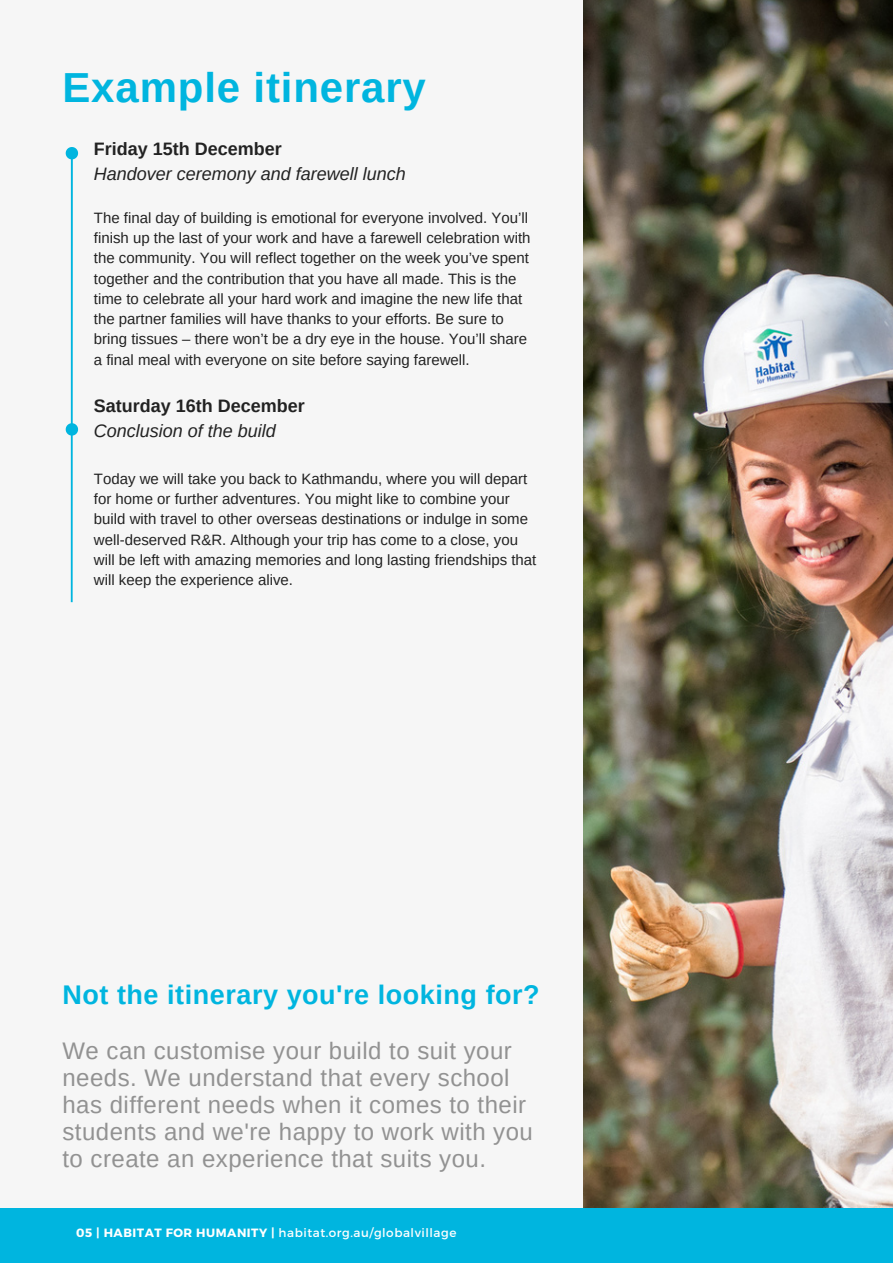
<style>
.page{position:relative;width:893px;height:1264px;background:#fff}
.page>*{position:absolute;margin:0;border:0;box-sizing:border-box;transform-origin:0 0}
.t1{font:700 42px "Arimo";letter-spacing:.02em;color:#00b5df}
.t2{font:700 27px "Arimo";letter-spacing:.02em;color:#00b5df}
.t3{font:24px/27px "Arimo";letter-spacing:.02em;color:#929292}
.t4{font:italic 18px "Arimo";color:#222}
.t5{font:700 18px "Arimo";color:#222}
.t6{font:15px/20.2px "Arimo";color:#222}
.t7{font:12px "Montserrat";letter-spacing:.045em;color:#fff}
.s1{font-weight:700}
</style>
<div class="page">
<div style="left:0;top:0;width:892px;height:1262px;background:#f6f6f6"></div>
<img style="left:583px;top:0;width:309px;height:1208px">
<div style="left:0;top:1208px;width:892px;height:54px;background:#00b5df"></div>
<svg style="left:66px;top:147px;width:12px;height:455px"></svg>
<p class="t1" style="left:62px;top:64px;width:365px">Example itinerary</p>
<p class="t5" style="left:94px;top:139px;width:189px">Friday 15th December</p>
<p class="t4" style="left:94px;top:164px;width:313px">Handover ceremony and farewell lunch</p>
<p class="t6" style="left:94px;top:208px;width:438px">The final day of building is emotional for everyone involved. You’ll finish up the last of your work and have a farewell celebration with the community. You will reflect together on the week you’ve spent together and the contribution that you have all made. This is the time to celebrate all your hard work and imagine the new life that</p>
<p class="t6" style="left:94px;top:309px;width:435px">the partner families will have thanks to your efforts. Be sure to bring tissues – there won’t be a dry eye in the house. You’ll share a final meal with everyone on site before saying farewell.</p>
<p class="t5" style="left:94px;top:395px;width:212px">Saturday 16th December</p>
<p class="t4" style="left:94px;top:420px;width:183px">Conclusion of the build</p>
<p class="t6" style="left:94px;top:468px;width:444px">Today we will take you back to Kathmandu, where you will depart for home or further adventures. You might like to combine your build with travel to other overseas destinations or indulge in some well-deserved R&amp;R. Although your trip has come to a close, you will be left with amazing memories and long lasting friendships that will keep the experience alive.</p>
<p class="t2" style="left:62px;top:979px;width:478px">Not the itinerary you're looking for?</p>
<p class="t3" style="left:62px;top:1036px;width:472px">We can customise your build to suit your needs. We understand that every school has different needs when it comes to their students and we're happy to work with you to create an experience that suits you.</p>
<p class="t7" style="left:76px;top:1224px;width:381px"><span class="s1">05 | HABITAT FOR HUMANITY |</span> habitat.org.au/globalvillage</p>
</div>
